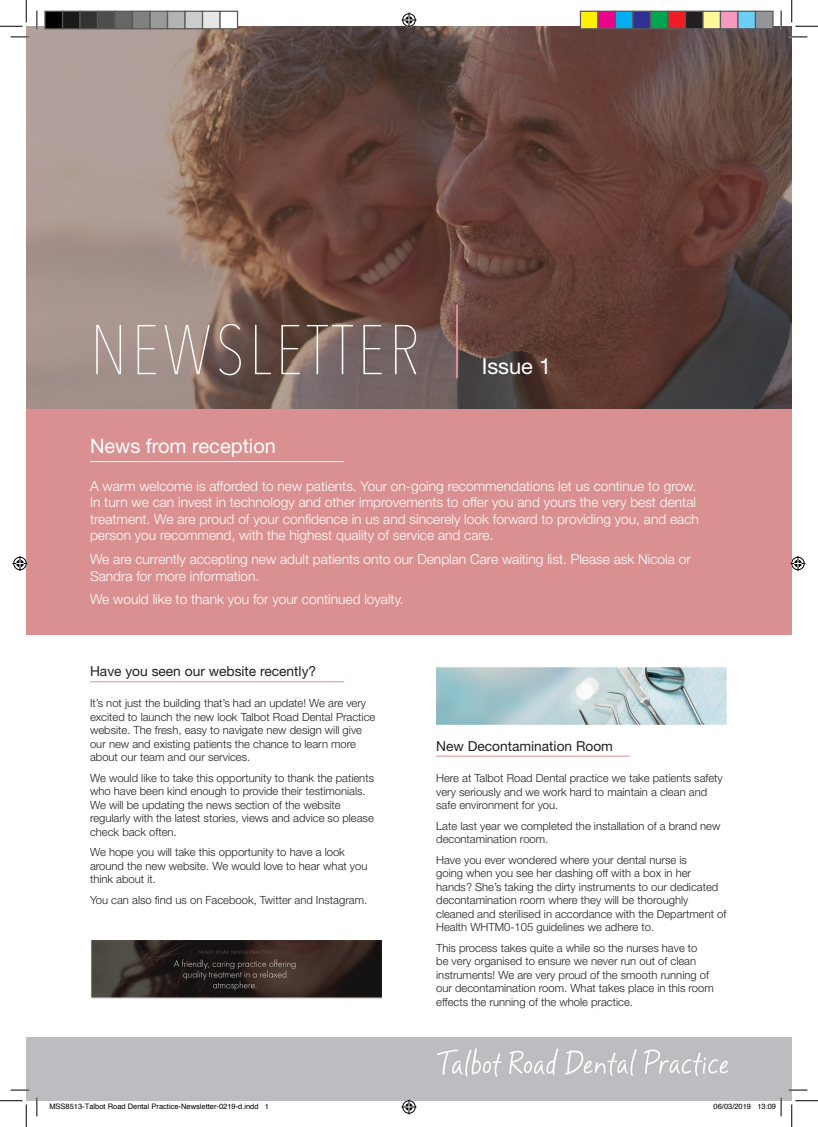
<style>
.page{position:relative;width:818px;height:1127px;background:#fff}
.page>*{position:absolute;margin:0;border:0;box-sizing:border-box;transform-origin:0 0}
.t1{font:200 69.5px "Avenir Next Condensed";letter-spacing:.06em;color:#fff}
.t2{font:21.88px "Helvetica Neue LT Std";color:#fff}
.t3{font:20px "Helvetica Neue LT Std";color:#fff}
.t4{font:300 13.75px/16.5px "Helvetica Neue LT Std";color:#fff}
.t5{font:13.75px "Helvetica Neue LT Std";color:#231f20}
.t6{font:300 11.25px/13.5px "Helvetica Neue LT Std";color:#231f20}
.t7{font:7.5px "Helvetica";color:#000}
</style>
<div class="page">
<img style="left:26px;top:26px;width:766px;height:383px">
<div style="left:26px;top:1036px;width:766px;height:64px;background:#bcbdc0"></div>
<img style="left:438px;top:1048px;width:290px;height:28px">
<hr style="left:456px;top:304px;width:2px;height:74px;background:#da9091">
<hr style="left:90px;top:681px;width:254px;height:1px;background:#da9091">
<div style="left:26px;top:409px;width:766px;height:226px;background:#da9091"></div>
<hr style="left:90px;top:461px;width:254px;height:1px;background:#fff">
<hr style="left:436px;top:755px;width:194px;height:1px;background:#da9091">
<img style="left:92px;top:940px;width:289px;height:56px">
<div style="left:90px;top:938px;width:293px;height:60px;border:1px solid #fff"></div>
<img style="left:437px;top:667px;width:289px;height:57px">
<div style="left:435px;top:665px;width:293px;height:61px;border:1px solid #fff"></div>
<svg style="left:11px;top:36px;width:18px;height:2px"></svg>
<svg style="left:788px;top:36px;width:19px;height:2px"></svg>
<svg style="left:11px;top:1089px;width:18px;height:1px"></svg>
<svg style="left:788px;top:1089px;width:19px;height:1px"></svg>
<svg style="left:36px;top:11px;width:2px;height:18px"></svg>
<svg style="left:36px;top:1097px;width:2px;height:18px"></svg>
<svg style="left:780px;top:11px;width:2px;height:18px"></svg>
<svg style="left:0;top:0;width:27px;height:27px"></svg>
<svg style="left:0;top:1100px;width:27px;height:26px"></svg>
<svg style="left:791px;top:0;width:27px;height:27px"></svg>
<svg style="left:791px;top:1100px;width:27px;height:26px"></svg>
<svg style="left:401px;top:13px;width:15px;height:15px"></svg>
<svg style="left:401px;top:1099px;width:15px;height:15px"></svg>
<svg style="left:13px;top:556px;width:15px;height:15px"></svg>
<svg style="left:790px;top:556px;width:15px;height:15px"></svg>
<div style="left:45px;top:11px;width:18px;height:18px;background:#000"></div>
<div style="left:44px;top:11px;width:19px;height:18px;border:1px solid #595959"></div>
<div style="left:63px;top:11px;width:17px;height:18px;background:#1a1a1a"></div>
<div style="left:62px;top:11px;width:19px;height:18px;border:1px solid #595959"></div>
<div style="left:80px;top:11px;width:18px;height:18px;background:#333"></div>
<div style="left:79px;top:11px;width:19px;height:18px;border:1px solid #595959"></div>
<div style="left:98px;top:11px;width:17px;height:18px;background:#4d4d4d"></div>
<div style="left:97px;top:11px;width:19px;height:18px;border:1px solid #595959"></div>
<div style="left:115px;top:11px;width:18px;height:18px;background:#666"></div>
<div style="left:114px;top:11px;width:19px;height:18px;border:1px solid #595959"></div>
<div style="left:133px;top:11px;width:17px;height:18px;background:#808080"></div>
<div style="left:132px;top:11px;width:19px;height:18px;border:1px solid #595959"></div>
<div style="left:150px;top:11px;width:18px;height:18px;background:#999"></div>
<div style="left:149px;top:11px;width:19px;height:18px;border:1px solid #595959"></div>
<div style="left:168px;top:11px;width:17px;height:18px;background:#b3b3b3"></div>
<div style="left:167px;top:11px;width:19px;height:18px;border:1px solid #595959"></div>
<div style="left:185px;top:11px;width:18px;height:18px;background:#ccc"></div>
<div style="left:184px;top:11px;width:19px;height:18px;border:1px solid #595959"></div>
<div style="left:203px;top:11px;width:17px;height:18px;background:#e6e6e6"></div>
<div style="left:202px;top:11px;width:19px;height:18px;border:1px solid #595959"></div>
<div style="left:220px;top:11px;width:18px;height:18px;background:#fff"></div>
<div style="left:219px;top:11px;width:19px;height:18px;border:1px solid #595959"></div>
<div style="left:580px;top:11px;width:18px;height:18px;background:#fff101"></div>
<div style="left:580px;top:11px;width:18px;height:18px;border:1px solid #595959"></div>
<div style="left:598px;top:11px;width:17px;height:18px;background:#ed028c"></div>
<div style="left:597px;top:11px;width:19px;height:18px;border:1px solid #595959"></div>
<div style="left:615px;top:11px;width:18px;height:18px;background:#00aeef"></div>
<div style="left:615px;top:11px;width:18px;height:18px;border:1px solid #595959"></div>
<div style="left:633px;top:11px;width:17px;height:18px;background:#2e3092"></div>
<div style="left:632px;top:11px;width:19px;height:18px;border:1px solid #595959"></div>
<div style="left:650px;top:11px;width:18px;height:18px;background:#00a54f"></div>
<div style="left:650px;top:11px;width:18px;height:18px;border:1px solid #595959"></div>
<div style="left:668px;top:11px;width:17px;height:18px;background:#ee1d23"></div>
<div style="left:667px;top:11px;width:19px;height:18px;border:1px solid #595959"></div>
<div style="left:685px;top:11px;width:18px;height:18px;background:#231f20"></div>
<div style="left:685px;top:11px;width:18px;height:18px;border:1px solid #595959"></div>
<div style="left:703px;top:11px;width:17px;height:18px;background:#fff79a"></div>
<div style="left:702px;top:11px;width:19px;height:18px;border:1px solid #595959"></div>
<div style="left:720px;top:11px;width:18px;height:18px;background:#f499c2"></div>
<div style="left:720px;top:11px;width:18px;height:18px;border:1px solid #595959"></div>
<div style="left:738px;top:11px;width:17px;height:18px;background:#6bcff6"></div>
<div style="left:737px;top:11px;width:19px;height:18px;border:1px solid #595959"></div>
<div style="left:755px;top:11px;width:18px;height:18px;background:#939598"></div>
<div style="left:755px;top:11px;width:18px;height:18px;border:1px solid #595959"></div>
<svg style="left:49px;top:1100px;width:210px;height:1px"></svg>
<svg style="left:757px;top:1097px;width:25px;height:18px"></svg>
<h1 class="t1" style="left:90px;top:308px;width:331px">NEWSLETTER</h1>
<h2 class="t2" style="left:482px;top:353px;width:71px">Issue 1</h2>
<h3 class="t3" style="left:90px;top:434px;width:187px">News from reception</h3>
<p class="t4" style="left:90px;top:477px;width:610px">A warm welcome is afforded to new patients. Your on-going recommendations let us continue to grow.<br>In turn we can invest in technology and other improvements to offer you and yours the very best dental treatment. We are proud of your confidence in us and sincerely look forward to providing you, and each person you recommend, with the highest quality of service and care.</p>
<p class="t4" style="left:90px;top:550px;width:602px">We are currently accepting new adult patients onto our Denplan Care waiting list. Please ask Nicola or<br>Sandra for more information.</p>
<p class="t4" style="left:90px;top:590px;width:315px">We would like to thank you for your continued loyalty.</p>
<p class="t5" style="left:90px;top:662px;width:228px">Have you seen our website recently?</p>
<p class="t6" style="left:90px;top:696px;width:287px">It’s not just the building that’s had an update! We are very excited to launch the new look Talbot Road Dental Practice website. The fresh, easy to navigate new design will give our new and existing patients the chance to learn more about our team and our services.</p>
<p class="t6" style="left:90px;top:770px;width:285px">We would like to take this opportunity to thank the patients who have been kind enough to provide their testimonials.<br>We will be updating the news section of the website regularly with the latest stories, views and advice so please check back often.</p>
<p class="t6" style="left:90px;top:845px;width:279px">We hope you will take this opportunity to have a look around the new website. We would love to hear what you think about it.</p>
<p class="t6" style="left:90px;top:892px;width:279px">You can also find us on Facebook, Twitter and Instagram.</p>
<p class="t5" style="left:436px;top:737px;width:178px">New Decontamination Room</p>
<p class="t6" style="left:436px;top:770px;width:288px">Here at Talbot Road Dental practice we take patients safety very seriously and we work hard to maintain a clean and safe environment for you.</p>
<p class="t6" style="left:436px;top:818px;width:286px">Late last year we completed the installation of a brand new decontamination room.</p>
<p class="t6" style="left:436px;top:852px;width:292px">Have you ever wondered where your dental nurse is<br>going when you see her dashing off with a box in her hands? She’s taking the dirty instruments to our dedicated decontamination room where they will be thoroughly cleaned and sterilised in accordance with the Department of Health WHTM0-105 guidelines we adhere to.</p>
<p class="t6" style="left:436px;top:940px;width:279px">This process takes quite a while so the nurses have to<br>be very organised to ensure we never run out of clean instruments! We are very proud of the smooth running of our decontamination room. What takes place in this room effects the running of the whole practice.</p>
<p class="t7" style="left:49px;top:1100px;width:221px">MSS8513-Talbot Road Dental Practice-Newsletter-0219-d.indd 1</p>
<p class="t7" style="left:713px;top:1100px;width:64px">06/03/2019 13:09</p>
</div>
